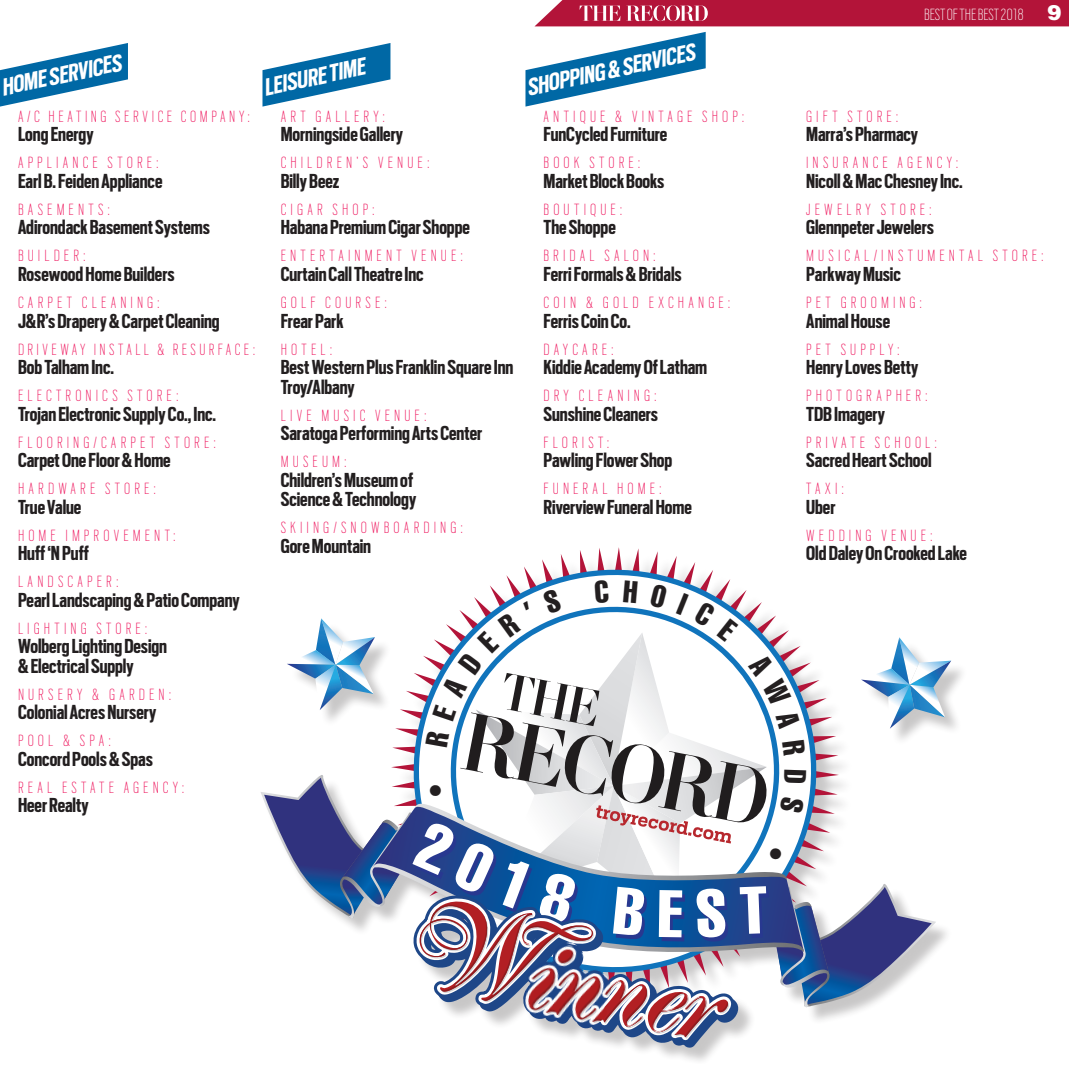
<style>
.page{position:relative;width:1069px;height:1069px;background:#fff}
.page>*{position:absolute;margin:0;border:0;box-sizing:border-box;transform-origin:0 0}
.t1{font:italic 700 27px "Scout Cond";color:#fff}
.t2{font:700 22.5px/19.5px "Scout Cond";color:#231f20}
.t3{font:100 18px "Scout Cond";letter-spacing:.23em;color:#ee1059}
.t4{font:100 18px "Scout Cond";letter-spacing:.195em;color:#ee1059}
.t5{font:100 18px "Scout Cond";letter-spacing:.19em;color:#ee1059}
.t6{font:100 18px "Scout Cond";color:#fff}
.s1{font-family:"Helvetica";font-weight:900;font-size:21px}
</style>
<div class="page">
<svg style="left:535px;top:0;width:533px;height:26px;background:#b82547"></svg>
<div style="left:863px;top:639px;width:104px;height:105px;background:#231f20;opacity:.25"></div>
<svg style="left:0;top:43px;width:128px;height:64px"></svg>
<div style="left:7px;top:57px;width:119px;height:42px;background:#0068a5;opacity:.5"></div>
<svg style="left:262px;top:43px;width:128px;height:63px"></svg>
<div style="left:270px;top:61px;width:99px;height:38px;background:#0068a5;opacity:.5"></div>
<svg style="left:525px;top:32px;width:180px;height:74px"></svg>
<div style="left:532px;top:47px;width:167px;height:51px;background:#0068a5;opacity:.5"></div>
<div style="left:262px;top:549px;width:689px;height:514px;background:#fff"></div>
<svg style="left:506px;top:558px;width:207px;height:21px"></svg>
<svg style="left:261px;top:579px;width:689px;height:468px"></svg>
<p class="t1" style="left:-2px;top:73px;width:123px;rotate:-12deg">HOME SERVICES</p>
<p class="t1" style="left:261px;top:73px;width:81px;rotate:-12deg">leis uretime</p>
<p class="t4" style="left:18px;top:107px;width:233px">A/C HEAT ING SERVICE COMPANY:</p>
<p class="t2" style="left:18px;top:125px;width:77px">Long Energy</p>
<p class="t3" style="left:18px;top:153px;width:142px">APPLIANCE STO RE:</p>
<p class="t2" style="left:18px;top:171px;width:146px">Earl B. Feiden Appliance</p>
<p class="t3" style="left:18px;top:200px;width:94px">BASE MENTS :</p>
<p class="t2" style="left:18px;top:218px;width:193px">Adirondack Basement Systems</p>
<p class="t3" style="left:18px;top:246px;width:69px">BUILDER:</p>
<p class="t2" style="left:18px;top:264px;width:158px">Rosewood Home Builders</p>
<p class="t3" style="left:18px;top:293px;width:143px">CARPET CLEA NING:</p>
<p class="t2" style="left:18px;top:311px;width:203px">J&amp;R’s Drapery &amp; Carpet Cleaning</p>
<p class="t5" style="left:18px;top:339px;width:209px">DRIVEWAY INSTA LL &amp; RES URFACE</p>
<p class="t3" style="left:252px;top:339px;width:4px">:</p>
<p class="t2" style="left:18px;top:357px;width:97px">Bob Talham Inc.</p>
<p class="t3" style="left:18px;top:386px;width:162px">ELECT RONICS STO RE:</p>
<p class="t2" style="left:18px;top:404px;width:200px">Trojan Electronic Supply Co., Inc.</p>
<p class="t3" style="left:18px;top:432px;width:199px">FLOO RING/CARPET STO RE:</p>
<p class="t2" style="left:18px;top:450px;width:154px">Carpet One Floor &amp; Home</p>
<p class="t3" style="left:18px;top:479px;width:140px">HARDWARE STO RE:</p>
<p class="t2" style="left:18px;top:497px;width:65px">True Value</p>
<p class="t3" style="left:18px;top:525px;width:159px">HOME IMPROVEMENT:</p>
<p class="t2" style="left:18px;top:543px;width:72px">Huff ‘N Puff</p>
<p class="t3" style="left:18px;top:572px;width:102px">LA NDSCA PER:</p>
<p class="t2" style="left:18px;top:590px;width:223px">Pearl Landscaping &amp; Patio Company</p>
<p class="t3" style="left:18px;top:618px;width:131px">LIGHT ING STO RE:</p>
<p class="t2" style="left:18px;top:636px;width:150px">Wolberg Lighting Design &amp; Electrical Supply</p>
<p class="t3" style="left:18px;top:684px;width:155px">NURSE RY &amp; GA RDEN:</p>
<p class="t2" style="left:18px;top:702px;width:140px">Colonial Acres Nursery</p>
<p class="t3" style="left:18px;top:731px;width:94px">POO L &amp; SPA:</p>
<p class="t2" style="left:18px;top:749px;width:136px">Concord Pools &amp; Spas</p>
<p class="t3" style="left:18px;top:777px;width:63px">REA LESTATE</p>
<p class="t3" style="left:124px;top:777px;width:62px">AGENCY:</p>
<p class="t2" style="left:18px;top:795px;width:72px">Heer Realty</p>
<p class="t3" style="left:281px;top:107px;width:106px">ART GA LLERY:</p>
<p class="t2" style="left:281px;top:125px;width:124px">Morningside Gallery</p>
<p class="t3" style="left:281px;top:153px;width:150px">CHILDREN’S VE NUE:</p>
<p class="t2" style="left:281px;top:171px;width:60px">Billy Beez</p>
<p class="t3" style="left:281px;top:200px;width:95px">CIGAR SHO P:</p>
<p class="t2" style="left:281px;top:218px;width:190px">Habana Premium Cigar Shoppe</p>
<p class="t3" style="left:281px;top:246px;width:184px">ENTE RTA INMENT VE NUE:</p>
<p class="t2" style="left:281px;top:264px;width:144px">Curtain Call Theatre Inc</p>
<p class="t3" style="left:281px;top:293px;width:108px">GO LF COURSE :</p>
<p class="t2" style="left:281px;top:311px;width:64px">Frear Park</p>
<p class="t3" style="left:281px;top:339px;width:53px">HOTE L:</p>
<p class="t2" style="left:281px;top:357px;width:234px">Best Western Plus Franklin Square Inn<br>Troy/Albany</p>
<p class="t3" style="left:281px;top:405px;width:147px">LIVE MUSIC VE NUE:</p>
<p class="t2" style="left:281px;top:423px;width:203px">Saratoga Performing Arts Center</p>
<p class="t3" style="left:281px;top:452px;width:67px">MUSE UM:</p>
<p class="t2" style="left:281px;top:470px;width:137px">Children’s Museum of<br>Science &amp; Technology</p>
<p class="t3" style="left:281px;top:518px;width:183px">SKIING/SNOWBOA RDING:</p>
<p class="t2" style="left:281px;top:536px;width:92px">Gore Mountain</p>
<p class="t1" style="left:523px;top:73px;width:117px;rotate:-12deg">Sho ppin g &amp; Services</p>
<p class="t3" style="left:543px;top:107px;width:202px">ANTIQUE &amp; VINTA GE SHO P:</p>
<p class="t2" style="left:543px;top:125px;width:125px">FunCycled Furniture</p>
<p class="t3" style="left:543px;top:153px;width:98px">BOO K STO RE:</p>
<p class="t2" style="left:543px;top:171px;width:122px">Market Block Books</p>
<p class="t3" style="left:543px;top:200px;width:80px">BOUTIQUE:</p>
<p class="t2" style="left:543px;top:218px;width:74px">The Shoppe</p>
<p class="t3" style="left:543px;top:246px;width:114px">BRIDAL SALON:</p>
<p class="t2" style="left:543px;top:264px;width:140px">Ferri Formals &amp; Bridals</p>
<p class="t3" style="left:543px;top:293px;width:188px">COIN &amp; GO LD EXCHA NGE:</p>
<p class="t2" style="left:543px;top:311px;width:89px">Ferris Coin Co.</p>
<p class="t3" style="left:543px;top:339px;width:72px">DA YCA RE:</p>
<p class="t2" style="left:543px;top:357px;width:165px">Kiddie Academy Of Latham</p>
<p class="t3" style="left:543px;top:386px;width:115px">DRY CLEA NING:</p>
<p class="t2" style="left:543px;top:404px;width:116px">Sunshine Cleaners</p>
<p class="t3" style="left:543px;top:432px;width:67px">FLORIST :</p>
<p class="t2" style="left:543px;top:450px;width:130px">Pawling Flower Shop</p>
<p class="t3" style="left:543px;top:479px;width:120px">FUNERAL HOME:</p>
<p class="t2" style="left:543px;top:497px;width:150px">Riverview Funeral Home</p>
<p class="t6" style="left:923px;top:5px;width:139px">BEST OF THE BEST 2018 <span class="s1">9</span></p>
<p class="t3" style="left:806px;top:107px;width:94px">GIFT STO RE:</p>
<p class="t2" style="left:806px;top:125px;width:113px">Marra’s Pharmacy</p>
<p class="t3" style="left:806px;top:153px;width:153px">INSURANCE AGENCY:</p>
<p class="t2" style="left:806px;top:171px;width:158px">Nicoll &amp; Mac Chesney Inc.</p>
<p class="t3" style="left:806px;top:200px;width:127px">JEWELRY STO RE:</p>
<p class="t2" style="left:806px;top:218px;width:129px">Glennpeter Jewelers</p>
<p class="t3" style="left:806px;top:246px;width:239px">MUSICA L/INST UMENTA L STO RE:</p>
<p class="t2" style="left:806px;top:264px;width:96px">Parkway Music</p>
<p class="t3" style="left:806px;top:293px;width:9px">PET</p>
<p class="t3" style="left:840px;top:293px;width:83px">GROO MING:</p>
<p class="t2" style="left:806px;top:311px;width:85px">Animal House</p>
<p class="t3" style="left:806px;top:339px;width:9px">PET</p>
<p class="t3" style="left:840px;top:339px;width:60px">SUPPLY:</p>
<p class="t2" style="left:806px;top:357px;width:113px">Henry Loves Betty</p>
<p class="t3" style="left:806px;top:386px;width:10px">PHOTO</p>
<p class="t3" style="left:856px;top:386px;width:73px">GRAPHE R:</p>
<p class="t2" style="left:806px;top:404px;width:80px">TDB Imagery</p>
<p class="t3" style="left:806px;top:432px;width:44px">PRIVATE</p>
<p class="t3" style="left:874px;top:432px;width:20px">SCHOO</p>
<p class="t3" style="left:925px;top:432px;width:13px">L:</p>
<p class="t2" style="left:806px;top:450px;width:127px">Sacred Heart School</p>
<p class="t3" style="left:806px;top:479px;width:39px">TAXI:</p>
<p class="t2" style="left:806px;top:497px;width:31px">Uber</p>
<p class="t3" style="left:806px;top:525px;width:128px">WE DDING VE NUE:</p>
<p class="t2" style="left:806px;top:543px;width:162px">Old Daley On Crooked Lake</p>
</div>
